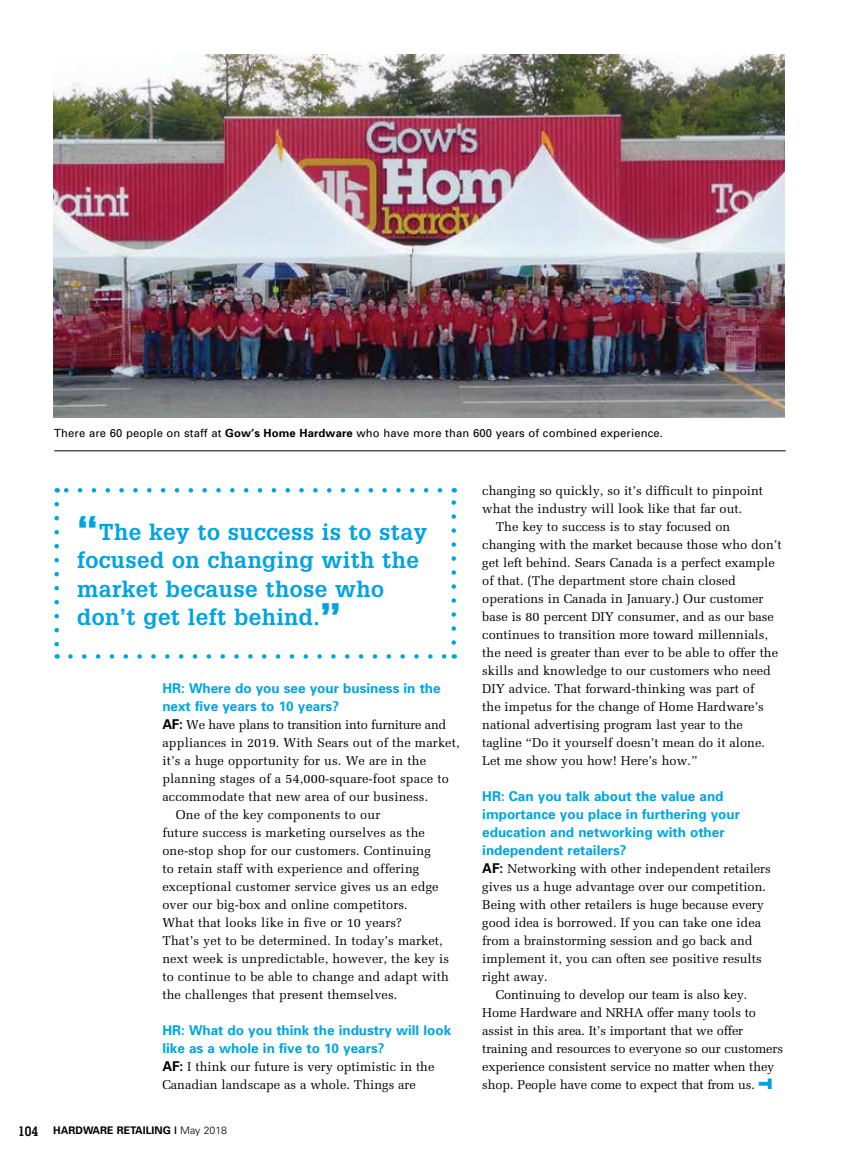
<style>
.page{position:relative;width:864px;height:1161px;background:#fff}
.page>*{position:absolute;margin:0;border:0;box-sizing:border-box;transform-origin:0 0}
.t1{font:700 22.5px/28.5px "Glypha";letter-spacing:.02em;color:#00a4e3}
.t2{font:700 13.5px/18px "Univers";color:#00a4e3}
.t3{font:12.75px/18px "Melior LT Std";color:#000}
.t4{font:12.75px "Melior LT Std";letter-spacing:-.02em;color:#000}
.t5{font:11.25px "Univers";letter-spacing:.01em;color:#000}
.t6{font:700 10.5px "Univers";color:#000}
.s1{font-weight:700}
.s2{font-weight:900;font-size:37.5px}
.s3{font-family:"Univers";font-weight:700;font-size:13.5px}
.s4{font-family:"Memphis LT Std";font-size:13.5px}
.s5{font-weight:300}
</style>
<div class="page">
<img style="left:53px;top:55px;width:731px;height:363px">
<hr style="left:54px;top:450px;width:732px;height:1px;background:#000">
<svg style="left:759px;top:1079px;width:13px;height:10px"></svg>
<svg style="left:70px;top:654px;width:377px;height:5px"></svg>
<svg style="left:64px;top:488px;width:376px;height:5px"></svg>
<svg style="left:54px;top:504px;width:5px;height:155px"></svg>
<svg style="left:452px;top:488px;width:4px;height:155px"></svg>
<p class="t5" style="left:54px;top:426px;width:610px">There are 60 people on staff at <span class="s1">Gow’s Home Hardware</span> who have more than 600 years of combined experience.</p>
<h1 class="t1" style="left:77px;top:517px;width:352px"><span class="s2">“</span>The key to success is to stay focused on changing with the market because those who don’t get left behind.<span class="s2">”</span></h1>
<p class="t2" style="left:162px;top:679px;width:280px">HR: Where do you see your business in the next five years to 10 years?</p>
<p class="t4" style="left:162px;top:717px;width:286px"><span class="s3">AF:</span> We have plans to transition into furniture and</p>
<p class="t3" style="left:162px;top:734px;width:299px">appliances in 2019. With Sears out of the market,</p>
<p class="t3" style="left:162px;top:752px;width:265px">it’s a huge opportunity for us. We are in the</p>
<p class="t3" style="left:162px;top:770px;width:288px">planning stages of a 54,000-square-foot space to</p>
<p class="t3" style="left:162px;top:788px;width:267px">accommodate that new area of our business.</p>
<p class="t3" style="left:176px;top:806px;width:206px">One of the key components to our</p>
<p class="t3" style="left:162px;top:824px;width:264px">future success is marketing ourselves as the</p>
<p class="t3" style="left:162px;top:842px;width:270px">one-stop shop for our customers. Continuing</p>
<p class="t3" style="left:162px;top:860px;width:258px">to retain staff with experience and offering</p>
<p class="t3" style="left:162px;top:878px;width:278px">exceptional customer service gives us an edge</p>
<p class="t3" style="left:162px;top:896px;width:247px">over our big-box and online competitors.</p>
<p class="t3" style="left:162px;top:914px;width:241px">What that looks like in five or 10 years?</p>
<p class="t3" style="left:162px;top:932px;width:282px">That’s yet to be determined. In today’s market,</p>
<p class="t3" style="left:162px;top:950px;width:288px">next week is unpredictable, however, the key is</p>
<p class="t3" style="left:162px;top:968px;width:288px">to continue to be able to change and adapt with</p>
<p class="t3" style="left:162px;top:986px;width:237px">the challenges that present themselves.</p>
<p class="t2" style="left:162px;top:1021px;width:290px">HR: What do you think the industry will look like as a whole in five to 10 years?</p>
<p class="t3" style="left:162px;top:1058px;width:274px"><span class="s3">AF:</span> I think our future is very optimistic in the<br>Canadian landscape as a whole. Things are</p>
<p class="t6" style="left:18px;top:1124px;width:211px"><span class="s4">104</span> HARDWARE RETAILING | <span class="s5">May 2018</span></p>
<p class="t3" style="left:482px;top:482px;width:282px">changing so quickly, so it’s difficult to pinpoint</p>
<p class="t3" style="left:482px;top:500px;width:261px">what the industry will look like that far out.</p>
<p class="t3" style="left:496px;top:518px;width:236px">The key to success is to stay focused on</p>
<p class="t3" style="left:482px;top:536px;width:301px">changing with the market because those who don’t</p>
<p class="t3" style="left:482px;top:554px;width:294px">get left behind. Sears Canada is a perfect example</p>
<p class="t3" style="left:482px;top:572px;width:255px">of that. (The department store chain closed</p>
<p class="t3" style="left:482px;top:590px;width:283px">operations in Canada in January.) Our customer</p>
<p class="t3" style="left:482px;top:608px;width:293px">base is 80 percent DIY consumer, and as our base</p>
<p class="t3" style="left:482px;top:626px;width:287px">continues to transition more toward millennials,</p>
<p class="t3" style="left:482px;top:644px;width:297px">the need is greater than ever to be able to offer the</p>
<p class="t3" style="left:482px;top:662px;width:290px">skills and knowledge to our customers who need</p>
<p class="t3" style="left:482px;top:680px;width:273px">DIY advice. That forward-thinking was part of</p>
<p class="t3" style="left:482px;top:698px;width:283px">the impetus for the change of Home Hardware’s</p>
<p class="t3" style="left:482px;top:716px;width:262px">national advertising program last year to the</p>
<p class="t3" style="left:482px;top:734px;width:284px">tagline “Do it yourself doesn’t mean do it alone.</p>
<p class="t3" style="left:482px;top:752px;width:217px">Let me show you how! Here’s how.”</p>
<p class="t2" style="left:482px;top:787px;width:259px">HR: Can you talk about the value and importance you place in furthering your education and networking with other independent retailers?</p>
<p class="t3" style="left:482px;top:860px;width:290px"><span class="s3">AF:</span> Networking with other independent retailers</p>
<p class="t3" style="left:482px;top:878px;width:285px">gives us a huge advantage over our competition.</p>
<p class="t3" style="left:482px;top:896px;width:283px">Being with other retailers is huge because every</p>
<p class="t3" style="left:482px;top:914px;width:280px">good idea is borrowed. If you can take one idea</p>
<p class="t3" style="left:482px;top:932px;width:272px">from a brainstorming session and go back and</p>
<p class="t3" style="left:482px;top:950px;width:281px">implement it, you can often see positive results</p>
<p class="t3" style="left:482px;top:968px;width:67px">right away.</p>
<p class="t3" style="left:496px;top:986px;width:253px">Continuing to develop our team is also key.</p>
<p class="t3" style="left:482px;top:1004px;width:275px">Home Hardware and NRHA offer many tools to</p>
<p class="t3" style="left:482px;top:1022px;width:262px">assist in this area. It’s important that we offer</p>
<p class="t3" style="left:482px;top:1040px;width:302px">training and resources to everyone so our customers</p>
<p class="t3" style="left:482px;top:1058px;width:294px">experience consistent service no matter when they</p>
<p class="t3" style="left:482px;top:1076px;width:274px">shop. People have come to expect that from us.</p>
</div>
